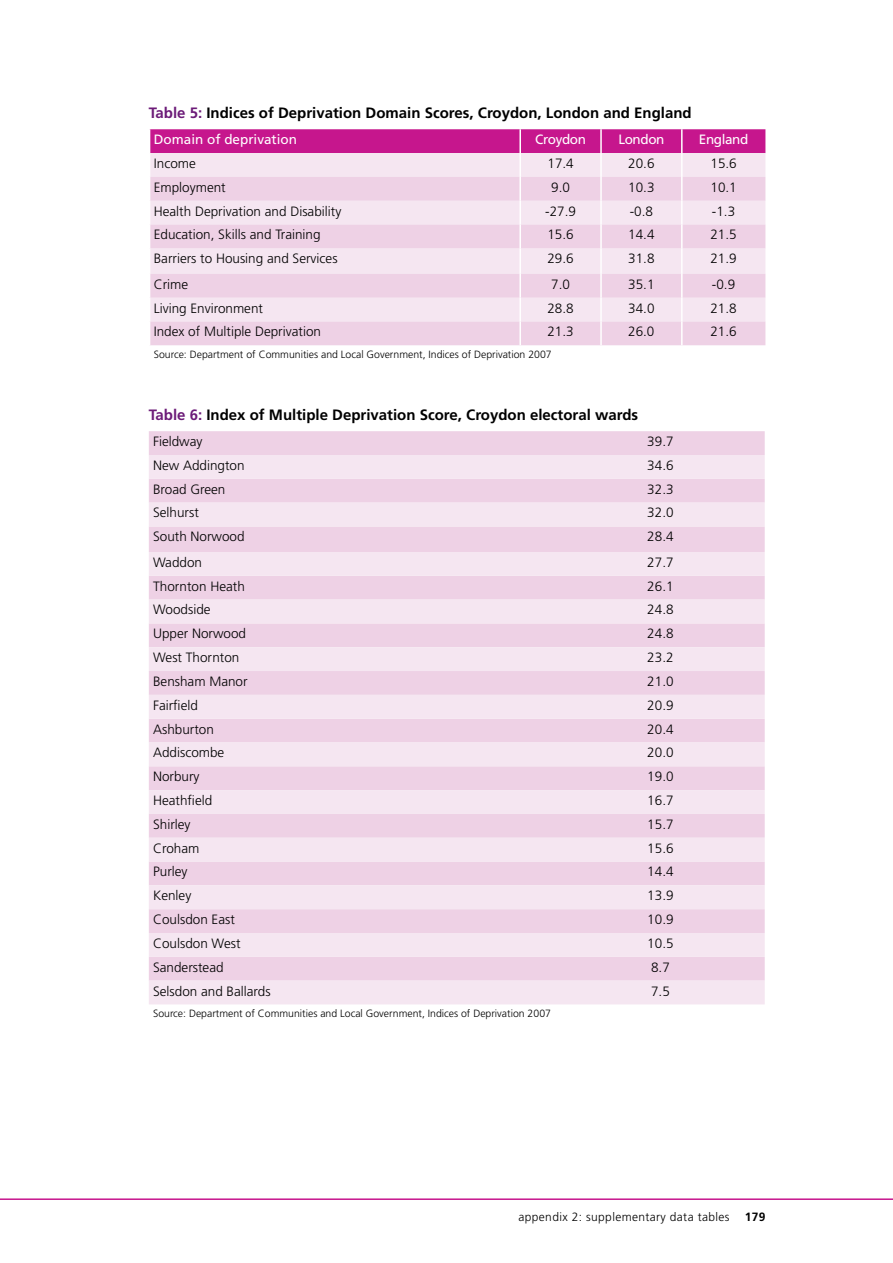
<style>
.page{position:relative;width:893px;height:1263px;background:#fff}
.page>*{position:absolute;margin:0;border:0;box-sizing:border-box;transform-origin:0 0}
.t1{font:700 15px "Frutiger";color:#000}
.t2{font:300 13.5px "Frutiger";color:#000}
.t3{font:13.5px "Frutiger";letter-spacing:-.03em;color:#fff}
.t4{font:13.5px "Frutiger";color:#fff}
.t5{font:300 12px "Frutiger";letter-spacing:.03em;color:#000}
.t6{font:700 12px "Frutiger";color:#000}
.t7{font:300 10.5px "Frutiger";color:#000}
.s1{color:#6c1b78}
</style>
<div class="page">
<hr style="left:0;top:1198px;width:893px;height:2px;background:#c6168d">
<div style="left:149px;top:431px;width:616px;height:24px;background:#eed1e5"></div>
<svg style="left:149px;top:455px;width:616px;height:549px;background:#f1dceb"></svg>
<svg style="left:149px;top:129px;width:616px;height:216px;background:#edc7e1"></svg>
<hr style="left:519px;top:321px;width:2px;height:24px;background:#fff">
<hr style="left:600px;top:321px;width:2px;height:24px;background:#fff">
<hr style="left:681px;top:321px;width:2px;height:24px;background:#fff">
<p class="t1" style="left:149px;top:104px;width:544px"><span class="s1">Table 5:</span> Indices of Deprivation Domain Scores, Croydon, London and England</p>
<p class="t4" style="left:154px;top:131px;width:145px">Domain of deprivation</p>
<p class="t3" style="left:535px;top:131px;width:52px">Croydon</p>
<p class="t3" style="left:618px;top:131px;width:47px">London</p>
<p class="t3" style="left:699px;top:131px;width:51px">England</p>
<p class="t2" style="left:154px;top:156px;width:43px">Income</p>
<p class="t2" style="left:547px;top:156px;width:28px">17.4</p>
<p class="t2" style="left:628px;top:156px;width:28px">20.6</p>
<p class="t2" style="left:710px;top:156px;width:28px">15.6</p>
<p class="t2" style="left:154px;top:179px;width:73px">Employment</p>
<p class="t2" style="left:551px;top:179px;width:20px">9.0</p>
<p class="t2" style="left:628px;top:179px;width:28px">10.3</p>
<p class="t2" style="left:710px;top:179px;width:28px">10.1</p>
<p class="t2" style="left:154px;top:203px;width:189px">Health Deprivation and Disability</p>
<p class="t2" style="left:545px;top:203px;width:32px">-27.9</p>
<p class="t2" style="left:630px;top:203px;width:25px">-0.8</p>
<p class="t2" style="left:712px;top:203px;width:25px">-1.3</p>
<p class="t2" style="left:154px;top:227px;width:168px">Education, Skills and Training</p>
<p class="t2" style="left:547px;top:227px;width:28px">15.6</p>
<p class="t2" style="left:628px;top:227px;width:28px">14.4</p>
<p class="t2" style="left:710px;top:227px;width:28px">21.5</p>
<p class="t2" style="left:154px;top:251px;width:185px">Barriers to Housing and Services</p>
<p class="t2" style="left:547px;top:251px;width:28px">29.6</p>
<p class="t2" style="left:628px;top:251px;width:28px">31.8</p>
<p class="t2" style="left:710px;top:251px;width:28px">21.9</p>
<p class="t2" style="left:154px;top:276px;width:36px">Crime</p>
<p class="t2" style="left:551px;top:276px;width:20px">7.0</p>
<p class="t2" style="left:628px;top:276px;width:28px">35.1</p>
<p class="t2" style="left:712px;top:276px;width:25px">-0.9</p>
<p class="t2" style="left:154px;top:300px;width:111px">Living Environment</p>
<p class="t2" style="left:547px;top:300px;width:28px">28.8</p>
<p class="t2" style="left:628px;top:300px;width:28px">34.0</p>
<p class="t2" style="left:710px;top:300px;width:28px">21.8</p>
<p class="t2" style="left:154px;top:324px;width:169px">Index of Multiple Deprivation</p>
<p class="t2" style="left:547px;top:324px;width:28px">21.3</p>
<p class="t2" style="left:628px;top:324px;width:28px">26.0</p>
<p class="t2" style="left:710px;top:324px;width:28px">21.6</p>
<p class="t7" style="left:154px;top:348px;width:399px">Source: Department of Communities and Local Government, Indices of Deprivation 2007</p>
<p class="t1" style="left:149px;top:406px;width:491px"><span class="s1">Table 6:</span> Index of Multiple Deprivation Score, Croydon electoral wards</p>
<p class="t2" style="left:153px;top:434px;width:51px">Fieldway</p>
<p class="t2" style="left:647px;top:434px;width:28px">39.7</p>
<p class="t2" style="left:153px;top:458px;width:93px">New Addington</p>
<p class="t2" style="left:647px;top:458px;width:28px">34.6</p>
<p class="t2" style="left:153px;top:481px;width:74px">Broad Green</p>
<p class="t2" style="left:647px;top:481px;width:28px">32.3</p>
<p class="t2" style="left:153px;top:505px;width:47px">Selhurst</p>
<p class="t2" style="left:647px;top:505px;width:28px">32.0</p>
<p class="t2" style="left:153px;top:529px;width:93px">South Norwood</p>
<p class="t2" style="left:647px;top:529px;width:28px">28.4</p>
<p class="t2" style="left:153px;top:554px;width:51px">Waddon</p>
<p class="t2" style="left:647px;top:554px;width:28px">27.7</p>
<p class="t2" style="left:153px;top:578px;width:93px">Thornton Heath</p>
<p class="t2" style="left:647px;top:578px;width:28px">26.1</p>
<p class="t2" style="left:153px;top:602px;width:59px">Woodside</p>
<p class="t2" style="left:647px;top:602px;width:28px">24.8</p>
<p class="t2" style="left:153px;top:626px;width:95px">Upper Norwood</p>
<p class="t2" style="left:647px;top:626px;width:28px">24.8</p>
<p class="t2" style="left:153px;top:650px;width:88px">West Thornton</p>
<p class="t2" style="left:647px;top:650px;width:28px">23.2</p>
<p class="t2" style="left:153px;top:674px;width:96px">Bensham Manor</p>
<p class="t2" style="left:647px;top:674px;width:28px">21.0</p>
<p class="t2" style="left:153px;top:697px;width:46px">Fairfield</p>
<p class="t2" style="left:647px;top:697px;width:28px">20.9</p>
<p class="t2" style="left:153px;top:721px;width:62px">Ashburton</p>
<p class="t2" style="left:647px;top:721px;width:28px">20.4</p>
<p class="t2" style="left:153px;top:745px;width:73px">Addiscombe</p>
<p class="t2" style="left:647px;top:745px;width:28px">20.0</p>
<p class="t2" style="left:153px;top:769px;width:48px">Norbury</p>
<p class="t2" style="left:647px;top:769px;width:28px">19.0</p>
<p class="t2" style="left:153px;top:793px;width:61px">Heathfield</p>
<p class="t2" style="left:647px;top:793px;width:28px">16.7</p>
<p class="t2" style="left:153px;top:816px;width:39px">Shirley</p>
<p class="t2" style="left:647px;top:816px;width:28px">15.7</p>
<p class="t2" style="left:153px;top:840px;width:48px">Croham</p>
<p class="t2" style="left:647px;top:840px;width:28px">15.6</p>
<p class="t2" style="left:153px;top:864px;width:36px">Purley</p>
<p class="t2" style="left:647px;top:864px;width:28px">14.4</p>
<p class="t2" style="left:153px;top:888px;width:40px">Kenley</p>
<p class="t2" style="left:647px;top:888px;width:28px">13.9</p>
<p class="t2" style="left:153px;top:912px;width:83px">Coulsdon East</p>
<p class="t2" style="left:647px;top:912px;width:28px">10.9</p>
<p class="t2" style="left:153px;top:935px;width:89px">Coulsdon West</p>
<p class="t2" style="left:647px;top:935px;width:28px">10.5</p>
<p class="t2" style="left:153px;top:959px;width:72px">Sanderstead</p>
<p class="t2" style="left:651px;top:959px;width:20px">8.7</p>
<p class="t2" style="left:153px;top:983px;width:119px">Selsdon and Ballards</p>
<p class="t2" style="left:651px;top:983px;width:20px">7.5</p>
<p class="t7" style="left:153px;top:1007px;width:399px">Source: Department of Communities and Local Government, Indices of Deprivation 2007</p>
<p class="t5" style="left:518px;top:1210px;width:212px">appendix 2: supplementary data tables</p>
<p class="t6" style="left:745px;top:1210px;width:22px">179</p>
</div>
